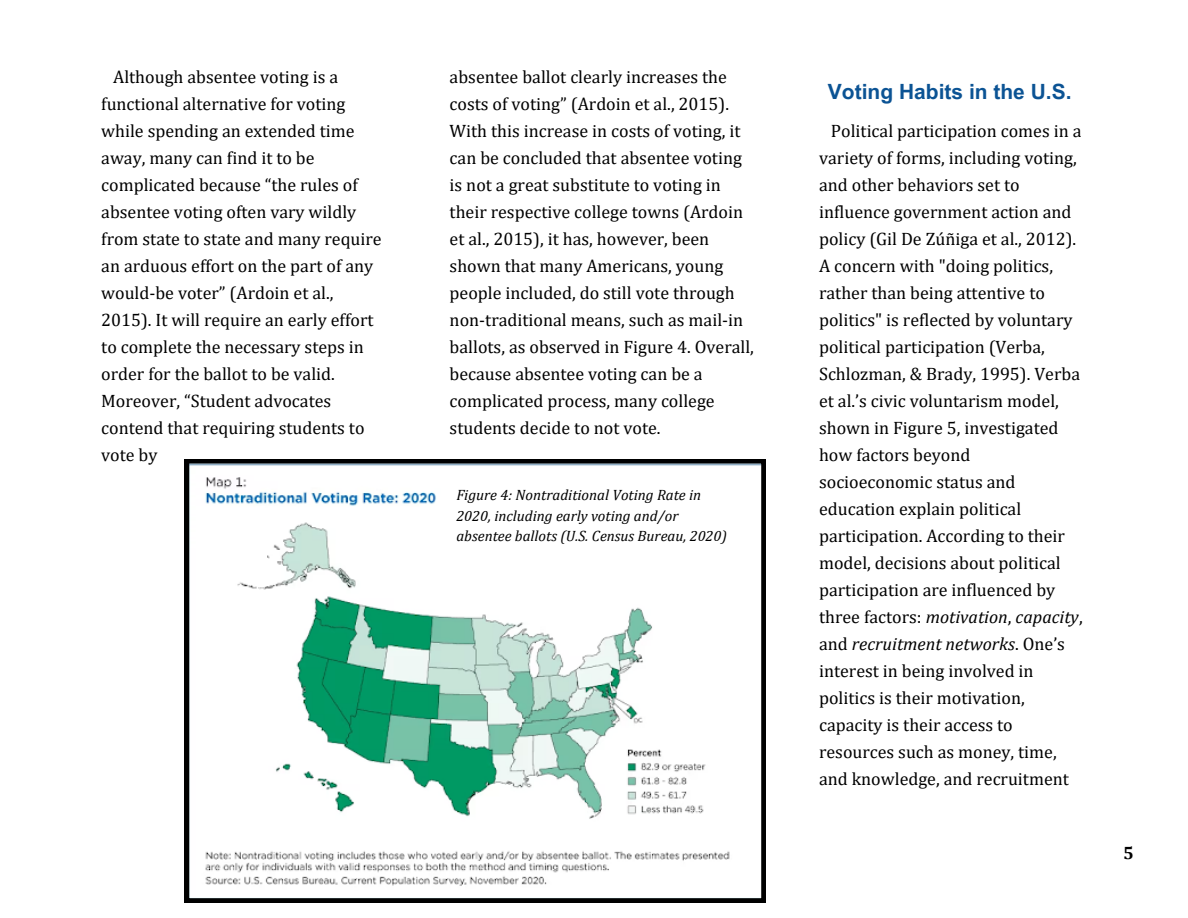
<style>
.page{position:relative;width:1188px;height:918px;background:#fff}
.page>*{position:absolute;margin:0;border:0;box-sizing:border-box;transform-origin:0 0}
.t1{font:700 21px "Arial MT Pro";color:#0b5394}
.t2{font:18px/27px "Cambria";color:#000}
.t3{font:700 18px "Cambria";color:#000}
.t4{font:italic 15px/20.2px "Cambria";color:#000}
.s1{font-style:italic}
</style>
<div class="page">
<svg style="left:185px;top:459px;width:581px;height:443px"></svg>
<p class="t2" style="left:101px;top:63px;width:282px;text-indent:12px">Although absentee voting is a functional alternative for voting while spending an extended time away, many can find it to be complicated because “the rules of absentee voting often vary wildly from state to state and many require an arduous effort on the part of any would-be voter” (Ardoin et al.,<br>2015). It will require an early effort to complete the necessary steps in order for the ballot to be valid.<br>Moreover, “Student advocates contend that requiring students to vote by</p>
<p class="t2" style="left:450px;top:63px;width:306px">absentee ballot clearly increases the costs of voting” (Ardoin et al., 2015).<br>With this increase in costs of voting, it can be concluded that absentee voting is not a great substitute to voting in their respective college towns (Ardoin et al., 2015), it has, however, been shown that many Americans, young people included, do still vote through non-traditional means, such as mail-in ballots, as observed in Figure 4. Overall, because absentee voting can be a complicated process, many college students decide to not vote.</p>
<p class="t4" style="left:456px;top:485px;width:272px">Figure 4: Nontraditional Voting Rate in<br>2020, including early voting and/or absentee ballots (U.S. Census Bureau, 2020)</p>
<p class="t1" style="left:828px;top:84px;width:245px">Voting Habits in the U.S.</p>
<p class="t2" style="left:819px;top:117px;width:265px;text-indent:12px">Political participation comes in a variety of forms, including voting, and other behaviors set to influence government action and policy (Gil De Zúñiga et al., 2012).<br>A concern with "doing politics, rather than being attentive to politics" is reflected by voluntary political participation (Verba,<br>Schlozman, &amp; Brady, 1995). Verba et al.’s civic voluntarism model, shown in Figure 5, investigated how factors beyond socioeconomic status and education explain political participation. According to their model, decisions about political participation are influenced by three factors: <span class="s1">motivation</span>, <span class="s1">capacity</span>, and <span class="s1">recruitment networks</span>. One’s interest in being involved in politics is their motivation, capacity is their access to resources such as money, time, and knowledge, and recruitment</p>
<p class="t3" style="left:1123px;top:841px;width:12px">5</p>
</div>
